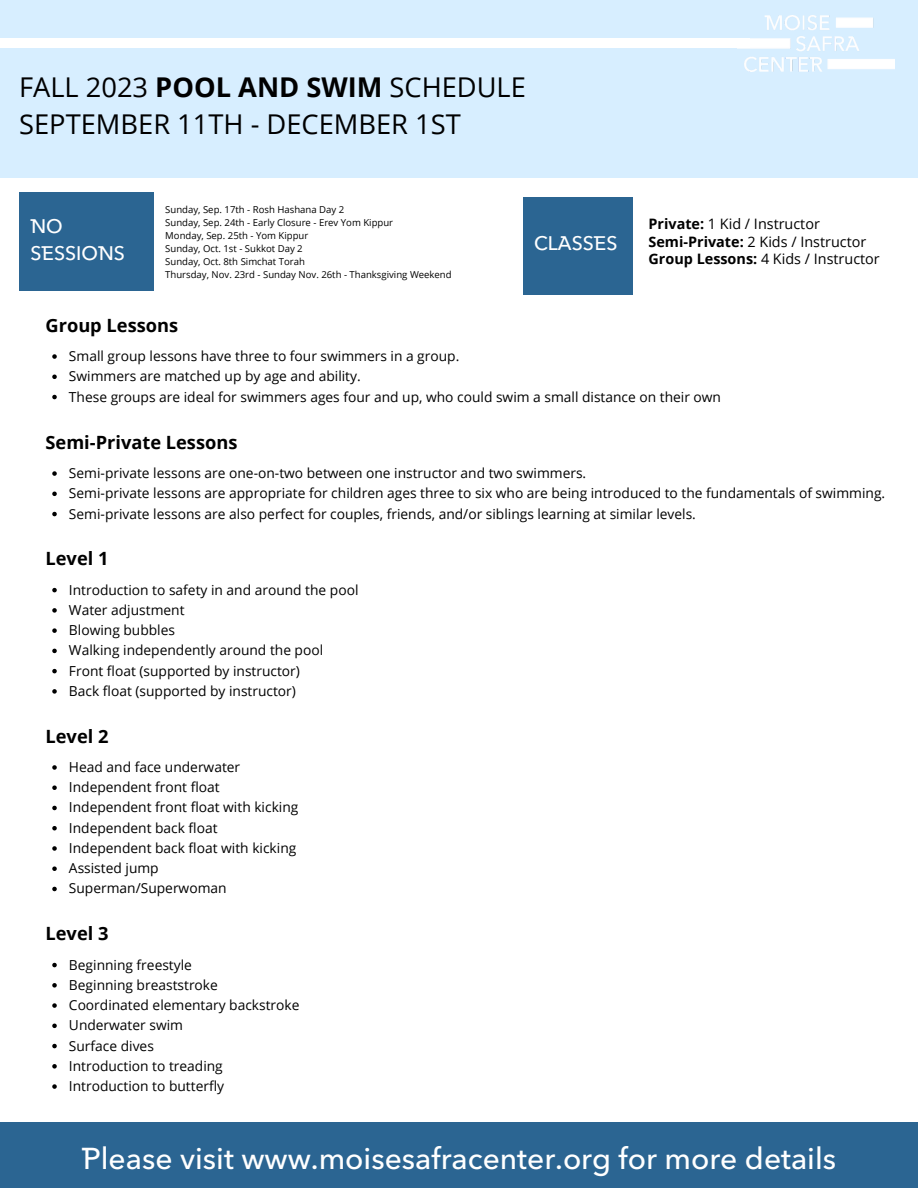
<style>
.page{position:relative;width:918px;height:1188px;background:#d7eeff}
.page>*{position:absolute;margin:0;border:0;box-sizing:border-box;transform-origin:0 0}
.t1{font:30px "Avenirfor MSC Bar";color:#fff}
.t2{font:27.3px "Open Sans";color:#000}
.t3{font:19.5px/27px "Avenirfor MSC Bar";color:#fff}
.t4{font:700 18.3px "Open Sans";color:#000}
.t5{font:14.4px "Open Sans";color:#000}
.t6{font:13.8px "Open Sans";color:#000}
.t7{font:9.6px "Open Sans";color:#000}
.s1{font-weight:700}
</style>
<div class="page">
<img style="left:737px;top:15px;width:158px;height:56px">
<div style="left:0;top:38px;width:750px;height:10px;background:#fff"></div>
<div style="left:0;top:1122px;width:918px;height:66px;background:#2b6592"></div>
<div style="left:0;top:179px;width:918px;height:943px;background:#fff"></div>
<div style="left:19px;top:192px;width:135px;height:99px;background:#2b6592"></div>
<svg style="left:52px;top:354px;width:5px;height:5px"></svg>
<svg style="left:52px;top:375px;width:5px;height:4px"></svg>
<svg style="left:52px;top:395px;width:5px;height:4px"></svg>
<svg style="left:52px;top:471px;width:5px;height:5px"></svg>
<svg style="left:52px;top:492px;width:5px;height:4px"></svg>
<svg style="left:52px;top:512px;width:5px;height:4px"></svg>
<svg style="left:52px;top:588px;width:5px;height:4px"></svg>
<svg style="left:52px;top:608px;width:5px;height:5px"></svg>
<svg style="left:52px;top:628px;width:5px;height:5px"></svg>
<svg style="left:52px;top:649px;width:5px;height:4px"></svg>
<svg style="left:52px;top:669px;width:5px;height:4px"></svg>
<svg style="left:52px;top:689px;width:5px;height:5px"></svg>
<svg style="left:52px;top:765px;width:5px;height:5px"></svg>
<svg style="left:52px;top:785px;width:5px;height:5px"></svg>
<svg style="left:52px;top:806px;width:5px;height:4px"></svg>
<svg style="left:52px;top:826px;width:5px;height:4px"></svg>
<svg style="left:52px;top:846px;width:5px;height:5px"></svg>
<svg style="left:52px;top:866px;width:5px;height:5px"></svg>
<svg style="left:52px;top:887px;width:5px;height:4px"></svg>
<svg style="left:52px;top:963px;width:5px;height:4px"></svg>
<svg style="left:52px;top:983px;width:5px;height:5px"></svg>
<svg style="left:52px;top:1003px;width:5px;height:5px"></svg>
<svg style="left:52px;top:1024px;width:5px;height:4px"></svg>
<svg style="left:52px;top:1044px;width:5px;height:4px"></svg>
<svg style="left:52px;top:1064px;width:5px;height:5px"></svg>
<svg style="left:52px;top:1084px;width:5px;height:5px"></svg>
<div style="left:523px;top:197px;width:110px;height:98px;background:#2b6592"></div>
<p class="t2" style="left:19px;top:68px;width:508px">FALL 2023 <span class="s1">POOL AND SWIM</span> SCHEDULE</p>
<p class="t2" style="left:19px;top:105px;width:443px">SEPTEMBER 11TH - DECEMBER 1ST</p>
<p class="t3" style="left:30px;top:213px;width:96px">NO<br>SESSIONS</p>
<p class="t7" style="left:165px;top:203px;width:180px">Sunday, Sep. 17th - Rosh Hashana Day 2</p>
<p class="t7" style="left:165px;top:215px;width:229px">Sunday, Sep. 24th - Early Closure - Erev Yom Kippur</p>
<p class="t7" style="left:165px;top:228px;width:145px">Monday, Sep. 25th - Yom Kippur</p>
<p class="t7" style="left:165px;top:241px;width:139px">Sunday, Oct. 1st - Sukkot Day 2</p>
<p class="t7" style="left:165px;top:254px;width:141px">Sunday, Oct. 8th Simchat Torah</p>
<p class="t7" style="left:165px;top:267px;width:288px">Thursday, Nov. 23rd - Sunday Nov. 26th - Thanksgiving Weekend</p>
<p class="t3" style="left:534px;top:230px;width:85px">CLASSES</p>
<p class="t5" style="left:649px;top:214px;width:173px"><span class="s1">Private:</span> 1 Kid / Instructor</p>
<p class="t5" style="left:649px;top:231px;width:219px"><span class="s1">Semi-Private:</span> 2 Kids / Instructor</p>
<p class="t5" style="left:649px;top:249px;width:233px"><span class="s1">Group Lessons:</span> 4 Kids / Instructor</p>
<p class="t4" style="left:46px;top:312px;width:134px">Group Lessons</p>
<p class="t6" style="left:69px;top:346px;width:392px">Small group lessons have three to four swimmers in a group.</p>
<p class="t6" style="left:69px;top:367px;width:293px">Swimmers are matched up by age and ability.</p>
<p class="t6" style="left:69px;top:387px;width:654px">These groups are ideal for swimmers ages four and up, who could swim a small distance on their own</p>
<p class="t4" style="left:46px;top:430px;width:193px">Semi-Private Lessons</p>
<p class="t6" style="left:69px;top:463px;width:519px">Semi-private lessons are one-on-two between one instructor and two swimmers.</p>
<p class="t6" style="left:69px;top:484px;width:818px">Semi-private lessons are appropriate for children ages three to six who are being introduced to the fundamentals of swimming.</p>
<p class="t6" style="left:69px;top:504px;width:629px">Semi-private lessons are also perfect for couples, friends, and/or siblings learning at similar levels.</p>
<p class="t4" style="left:46px;top:546px;width:64px">Level 1</p>
<p class="t6" style="left:69px;top:580px;width:291px">Introduction to safety in and around the pool</p>
<p class="t6" style="left:69px;top:600px;width:117px">Water adjustment</p>
<p class="t6" style="left:69px;top:620px;width:108px">Blowing bubbles</p>
<p class="t6" style="left:69px;top:641px;width:256px">Walking independently around the pool</p>
<p class="t6" style="left:69px;top:661px;width:233px">Front float (supported by instructor)</p>
<p class="t6" style="left:69px;top:681px;width:229px">Back float (supported by instructor)</p>
<p class="t4" style="left:46px;top:723px;width:64px">Level 2</p>
<p class="t6" style="left:69px;top:757px;width:173px">Head and face underwater</p>
<p class="t6" style="left:69px;top:777px;width:152px">Independent front float</p>
<p class="t6" style="left:69px;top:798px;width:231px">Independent front float with kicking</p>
<p class="t6" style="left:69px;top:818px;width:150px">Independent back float</p>
<p class="t6" style="left:69px;top:838px;width:229px">Independent back float with kicking</p>
<p class="t6" style="left:69px;top:858px;width:91px">Assisted jump</p>
<p class="t6" style="left:69px;top:879px;width:159px">Superman/Superwoman</p>
<p class="t4" style="left:46px;top:921px;width:64px">Level 3</p>
<p class="t6" style="left:69px;top:955px;width:125px">Beginning freestyle</p>
<p class="t6" style="left:69px;top:975px;width:150px">Beginning breaststroke</p>
<p class="t6" style="left:69px;top:995px;width:232px">Coordinated elementary backstroke</p>
<p class="t6" style="left:69px;top:1016px;width:116px">Underwater swim</p>
<p class="t6" style="left:69px;top:1036px;width:87px">Surface dives</p>
<p class="t6" style="left:69px;top:1056px;width:155px">Introduction to treading</p>
<p class="t6" style="left:69px;top:1076px;width:157px">Introduction to butterfly</p>
<p class="t1" style="left:82px;top:1139px;width:756px">Please visit www.moisesafracenter.org for more details</p>
</div>
